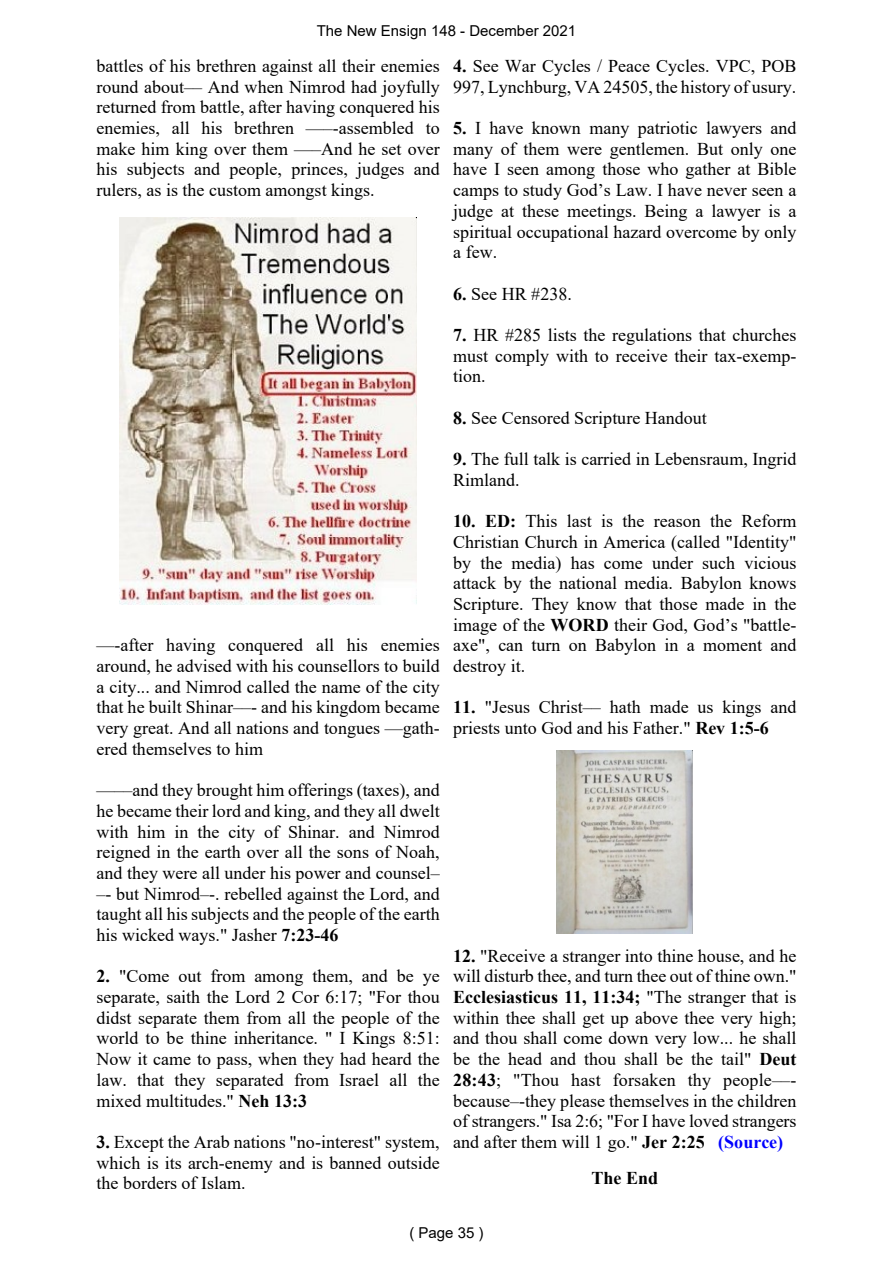
<style>
.page{position:relative;width:893px;height:1263px;background:#fff}
.page>*{position:absolute;margin:0;border:0;box-sizing:border-box;transform-origin:0 0}
.t1{font:18px/20.7px "Times New Roman";color:#000;text-align:justify}
.t2{font:700 18px "Times New Roman";color:#000}
.t3{font:15px "Arial";color:#000}
.s1{font-weight:700}
.s2{font-weight:700;color:#00f}
</style>
<div class="page">
<img style="left:119px;top:218px;width:298px;height:386px">
<img style="left:557px;top:750px;width:136px;height:184px">
<p class="t3" style="left:317px;top:25px;width:261px">The New Ensign 148 - December 2021</p>
<p class="t1" style="left:97px;top:57px;width:345px">battles of his brethren against all their enemies round about–– And when Nimrod had joyfully returned from battle, after having conquered his enemies, all his brethren —–-assembled to make him king over them —–And he set over his subjects and people, princes, judges and rulers, as is the custom amongst kings.</p>
<p class="t1" style="left:453px;top:57px;width:345px"><span class="s1">4.</span> See War Cycles / Peace Cycles. VPC, POB<br>997, Lynchburg, VA 24505, the history of usury.</p>
<p class="t1" style="left:453px;top:119px;width:345px"><span class="s1">5.</span> I have known many patriotic lawyers and many of them were gentlemen. But only one have I seen among those who gather at Bible camps to study God’s Law. I have never seen a judge at these meetings. Being a lawyer is a spiritual occupational hazard overcome by only a few.</p>
<p class="t1" style="left:453px;top:285px;width:120px"><span class="s1">6.</span> See HR #238.</p>
<p class="t1" style="left:453px;top:326px;width:345px"><span class="s1">7.</span> HR #285 lists the regulations that churches must comply with to receive their tax-exemp&shy;tion.</p>
<p class="t1" style="left:453px;top:409px;width:255px"><span class="s1">8.</span> See Censored Scripture Handout</p>
<p class="t1" style="left:453px;top:450px;width:345px"><span class="s1">9.</span> The full talk is carried in Lebensraum, Ingrid<br>Rimland.</p>
<p class="t1" style="left:453px;top:512px;width:345px"><span class="s1">10. ED:</span> This last is the reason the Reform Christian Church in America (called "Identity" by the media) has come under such vicious attack by the national media. Babylon knows Scripture. They know that those made in the image of the <span class="s1">WORD</span> their God, God’s "battle&shy;axe", can turn on Babylon in a moment and destroy it.</p>
<p class="t1" style="left:453px;top:699px;width:345px"><span class="s1">11.</span> "Jesus Christ–– hath made us kings and priests unto God and his Father." <span class="s1">Rev 1:5-6</span></p>
<p class="t1" style="left:97px;top:637px;width:345px">—-after having conquered all his enemies around, he advised with his counsellors to build a city... and Nimrod called the name of the city that he built Shinar––- and his kingdom became very great. And all nations and tongues —gath&shy;ered themselves to him</p>
<p class="t1" style="left:97px;top:781px;width:345px">—––and they brought him offerings (taxes), and he became their lord and king, and they all dwelt with him in the city of Shinar. and Nimrod reigned in the earth over all the sons of Noah, and they were all under his power and counsel– –- but Nimrod–-. rebelled against the Lord, and taught all his subjects and the people of the earth his wicked ways." Jasher <span class="s1">7:23-46</span></p>
<p class="t1" style="left:97px;top:968px;width:345px"><span class="s1">2.</span> "Come out from among them, and be ye separate, saith the Lord 2 Cor 6:17; "For thou didst separate them from all the people of the world to be thine inheritance. " I Kings 8:51:<br>Now it came to pass, when they had heard the law. that they separated from Israel all the mixed multitudes." <span class="s1">Neh 13:3</span></p>
<p class="t1" style="left:97px;top:1133px;width:345px"><span class="s1">3.</span> Except the Arab nations "no-interest" system, which is its arch-enemy and is banned outside the borders of Islam.</p>
<p class="t1" style="left:453px;top:947px;width:345px"><span class="s1">12.</span> "Receive a stranger into thine house, and he will disturb thee, and turn thee out of thine own." <span class="s1">Ecclesiasticus 11, 11:34;</span> "The stranger that is within thee shall get up above thee very high; and thou shall come down very low... he shall be the head and thou shall be the tail" <span class="s1">Deut 28:43</span>; "Thou hast forsaken thy people––- because–-they please themselves in the children of strangers." Isa 2:6; "For I have loved strangers and after them will 1 go." <span class="s1">Jer 2:25</span> <span class="s2">(Source)</span></p>
<p class="t2" style="left:592px;top:1171px;width:68px">The End</p>
<p class="t3" style="left:409px;top:1227px;width:76px">( Page 35 )</p>
</div>
